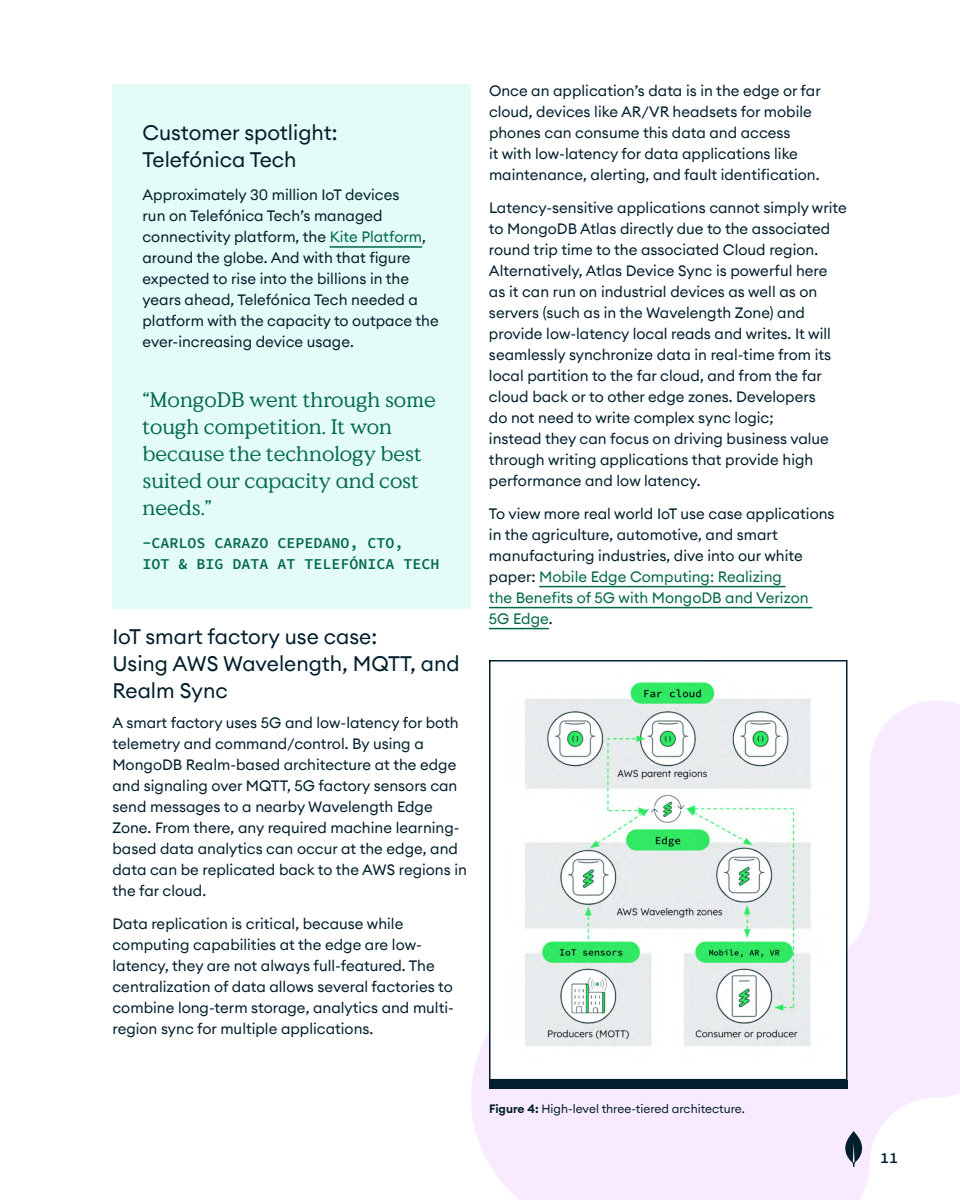
<style>
.page{position:relative;width:960px;height:1200px;background:#fff}
.page>*{position:absolute;margin:0;border:0;box-sizing:border-box;transform-origin:0 0}
.t1{font:21px/27px "Mongo DB Value Serif";color:#00684a}
.t2{font:21px/27px "Euclid Circular A";color:#001e2b}
.t3{font:15px/21px "Euclid Circular A";color:#001e2b}
.t4{font:600 15px/21px "Source Code Pro";color:#00684a}
.t5{font:600 15px "Source Code Pro";color:#001e2b}
.t6{font:12px "Euclid Circular A";color:#001e2b}
.s1{color:#00684a}
.s2{font-weight:600}
</style>
<div class="page">
<svg style="left:471px;top:701px;width:489px;height:499px;fill:#f9ebff"></svg>
<svg style="left:838px;top:1131px;width:32px;height:36px"></svg>
<hr style="left:539px;top:586px;width:247px;height:1px;background:#00684a">
<hr style="left:489px;top:607px;width:323px;height:1px;background:#00684a">
<hr style="left:489px;top:628px;width:60px;height:1px;background:#00684a">
<div style="left:112px;top:84px;width:359px;height:525px;background:#e3fcf7"></div>
<hr style="left:330px;top:246px;width:92px;height:2px;background:#00684a">
<img style="left:492px;top:680px;width:353px;height:397px">
<div style="left:489px;top:660px;width:359px;height:420px;border:2px solid #001e2b"></div>
<div style="left:489px;top:1080px;width:359px;height:8px;background:#001e2b"></div>
<h1 class="t2" style="left:142px;top:119px;width:197px">Customer spotlight:<br>Telefónica Tech</h1>
<p class="t3" style="left:142px;top:184px;width:298px">Approximately 30 million IoT devices<br>run on Telefónica Tech’s managed connectivity platform, the <span class="s1">Kite Platform</span>, around the globe. And with that figure expected to rise into the billions in the years ahead, Telefónica Tech needed a platform with the capacity to outpace the ever-increasing device usage.</p>
<h1 class="t1" style="left:142px;top:387px;width:295px">“MongoDB went through some tough competition. It won because the technology best suited our capacity and cost needs.”</h1>
<p class="t4" style="left:142px;top:533px;width:299px">-CARLOS CARAZO CEPEDANO, CTO,<br>IOT &amp; BIG DATA AT TELEFÓNICA TECH</p>
<h1 class="t2" style="left:112px;top:623px;width:349px">IoT smart factory use case:<br>Using AWS Wavelength, MQTT, and<br>Realm Sync</h1>
<p class="t3" style="left:112px;top:712px;width:356px">A smart factory uses 5G and low-latency for both telemetry and command/control. By using a MongoDB Realm-based architecture at the edge and signaling over MQTT, 5G factory sensors can send messages to a nearby Wavelength Edge Zone. From there, any required machine learning&shy;based data analytics can occur at the edge, and data can be replicated back to the AWS regions in the far cloud.</p>
<p class="t3" style="left:113px;top:913px;width:343px">Data replication is critical, because while computing capabilities at the edge are low&shy;latency, they are not always full-featured. The centralization of data allows several factories to combine long-term storage, analytics and multi&shy;region sync for multiple applications.</p>
<p class="t3" style="left:489px;top:80px;width:333px">Once an application’s data is in the edge or far cloud, devices like AR/VR headsets for mobile phones can consume this data and access<br>it with low-latency for data applications like maintenance, alerting, and fault identification.</p>
<p class="t3" style="left:489px;top:197px;width:359px">Latency-sensitive applications cannot simply write to MongoDB Atlas directly due to the associated round trip time to the associated Cloud region.<br>Alternatively, Atlas Device Sync is powerful here as it can run on industrial devices as well as on servers (such as in the Wavelength Zone) and provide low-latency local reads and writes. It will seamlessly synchronize data in real-time from its local partition to the far cloud, and from the far cloud back or to other edge zones. Developers<br>do not need to write complex sync logic;<br>instead they can focus on driving business value through writing applications that provide high performance and low latency.</p>
<p class="t3" style="left:489px;top:503px;width:347px">To view more real world IoT use case applications in the agriculture, automotive, and smart manufacturing industries, dive into our white paper: <span class="s1">Mobile Edge Computing: Realizing<br>the Benefits of 5G with MongoDB and Verizon<br>5G Edge</span>.</p>
<p class="t6" style="left:489px;top:1101px;width:257px"><span class="s2">Figure 4:</span> High-level three-tiered architecture.</p>
<p class="t5" style="left:880px;top:1147px;width:19px">11</p>
</div>
